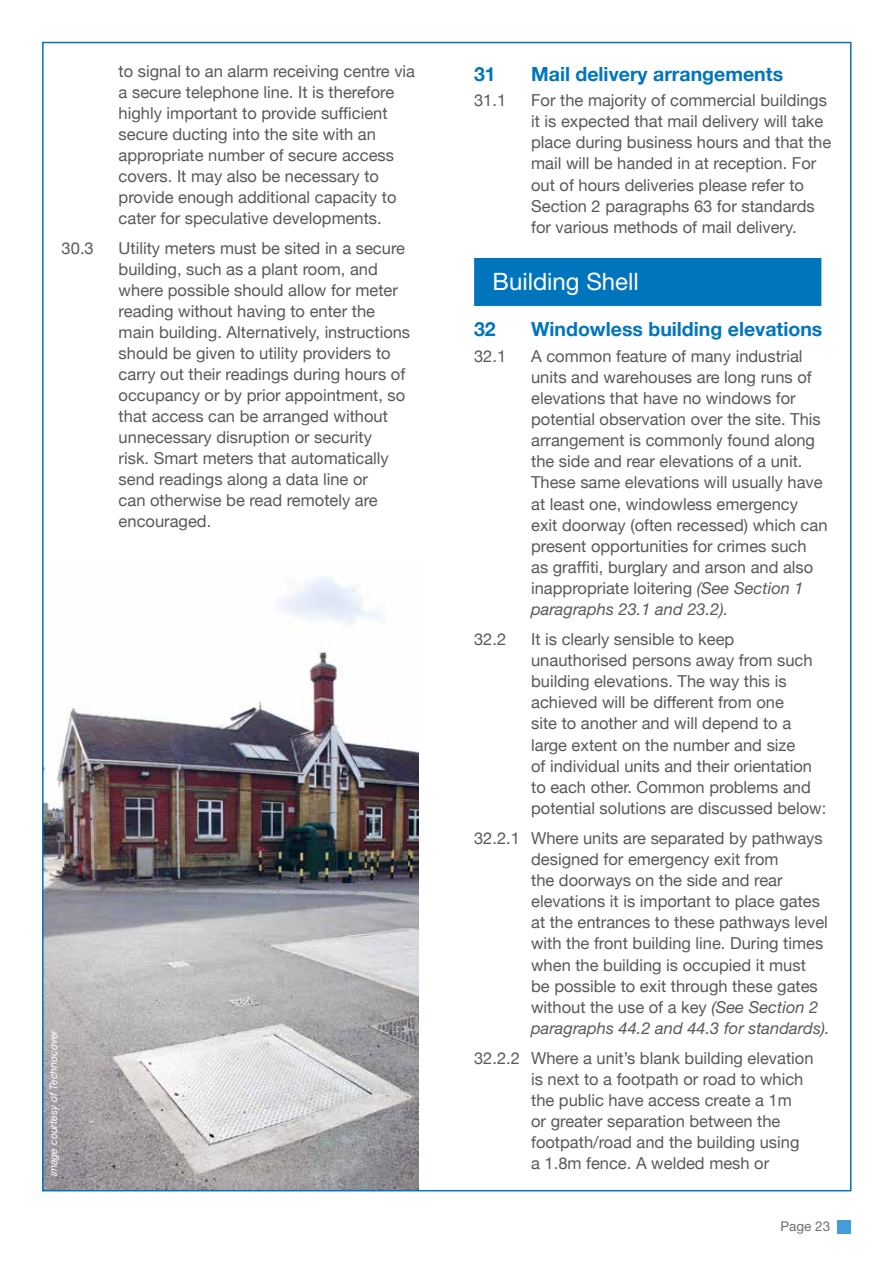
<style>
.page{position:relative;width:893px;height:1263px;background:#fff}
.page>*{position:absolute;margin:0;border:0;box-sizing:border-box;transform-origin:0 0}
.t1{font:24px "Helvetica Neue";color:#fff}
.t2{font:700 19.5px "Helvetica Neue";color:#0075bd}
.t3{font:16.5px/21.1px "Helvetica Neue";color:#59595c}
.t4{font:13.5px "Helvetica Neue";color:#706f6f}
.t5{font:italic 10.5px "Helvetica Neue";color:#fff}
.s1{font-style:italic}
</style>
<div class="page">
<svg style="left:635px;top:1191px;width:63px;height:1px"></svg>
<svg style="left:509px;top:1191px;width:63px;height:1px"></svg>
<svg style="left:378px;top:1191px;width:72px;height:1px"></svg>
<svg style="left:246px;top:1191px;width:84px;height:1px"></svg>
<svg style="left:114px;top:1191px;width:95px;height:1px"></svg>
<div style="left:837px;top:1220px;width:13px;height:13px;background:#449dd7"></div>
<div style="left:474px;top:258px;width:347px;height:48px;background:#0075bd"></div>
<img style="left:45px;top:576px;width:374px;height:612px">
<p class="t3" style="left:119px;top:61px;width:298px">to signal to an alarm receiving centre via a secure telephone line. It is therefore highly important to provide sufficient secure ducting into the site with an appropriate number of secure access covers. It may also be necessary to provide enough additional capacity to cater for speculative developments.</p>
<p class="t3" style="left:62px;top:237px;width:34px">30.3</p>
<p class="t3" style="left:119px;top:237px;width:293px">Utility meters must be sited in a secure building, such as a plant room, and where possible should allow for meter reading without having to enter the main building. Alternatively, instructions should be given to utility providers to carry out their readings during hours of occupancy or by prior appointment, so that access can be arranged without unnecessary disruption or security<br>risk. Smart meters that automatically send readings along a data line or<br>can otherwise be read remotely are encouraged.</p>
<p class="t5" style="left:47px;top:1176px;width:148px;rotate:-90deg">image courtesy of Technocover</p>
<p class="t2" style="left:474px;top:62px;width:23px">31</p>
<p class="t2" style="left:531px;top:62px;width:253px">Mail delivery arrangements</p>
<p class="t3" style="left:474px;top:89px;width:34px">31.1</p>
<p class="t3" style="left:531px;top:89px;width:302px">For the majority of commercial buildings it is expected that mail delivery will take place during business hours and that the mail will be handed in at reception. For out of hours deliveries please refer to Section 2 paragraphs 63 for standards for various methods of mail delivery.</p>
<h1 class="t1" style="left:493px;top:267px;width:148px">Building Shell</h1>
<p class="t2" style="left:474px;top:317px;width:23px">32</p>
<p class="t2" style="left:531px;top:317px;width:293px">Windowless building elevations</p>
<p class="t3" style="left:474px;top:345px;width:34px">32.1</p>
<p class="t3" style="left:531px;top:345px;width:298px">A common feature of many industrial units and warehouses are long runs of elevations that have no windows for potential observation over the site. This arrangement is commonly found along the side and rear elevations of a unit.<br>These same elevations will usually have at least one, windowless emergency exit doorway (often recessed) which can present opportunities for crimes such as graffiti, burglary and arson and also inappropriate loitering <span class="s1">(See Section 1 paragraphs 23.1 and 23.2).</span></p>
<p class="t3" style="left:474px;top:628px;width:34px">32.2</p>
<p class="t3" style="left:531px;top:628px;width:297px">It is clearly sensible to keep unauthorised persons away from such building elevations. The way this is achieved will be different from one<br>site to another and will depend to a large extent on the number and size<br>of individual units and their orientation to each other. Common problems and potential solutions are discussed below:</p>
<p class="t3" style="left:531px;top:827px;width:300px;text-indent:-57px">32.2.1 Where units are separated by pathways designed for emergency exit from<br>the doorways on the side and rear elevations it is important to place gates at the entrances to these pathways level with the front building line. During times when the building is occupied it must<br>be possible to exit through these gates without the use of a key <span class="s1">(See Section 2 paragraphs 44.2 and 44.3 for standards).</span></p>
<p class="t3" style="left:531px;top:1047px;width:284px;text-indent:-57px">32.2.2 Where a unit’s blank building elevation is next to a footpath or road to which the public have access create a 1m<br>or greater separation between the footpath/road and the building using<br>a 1.8m fence. A welded mesh or</p>
<p class="t4" style="left:780px;top:1218px;width:51px">Page 23</p>
</div>
